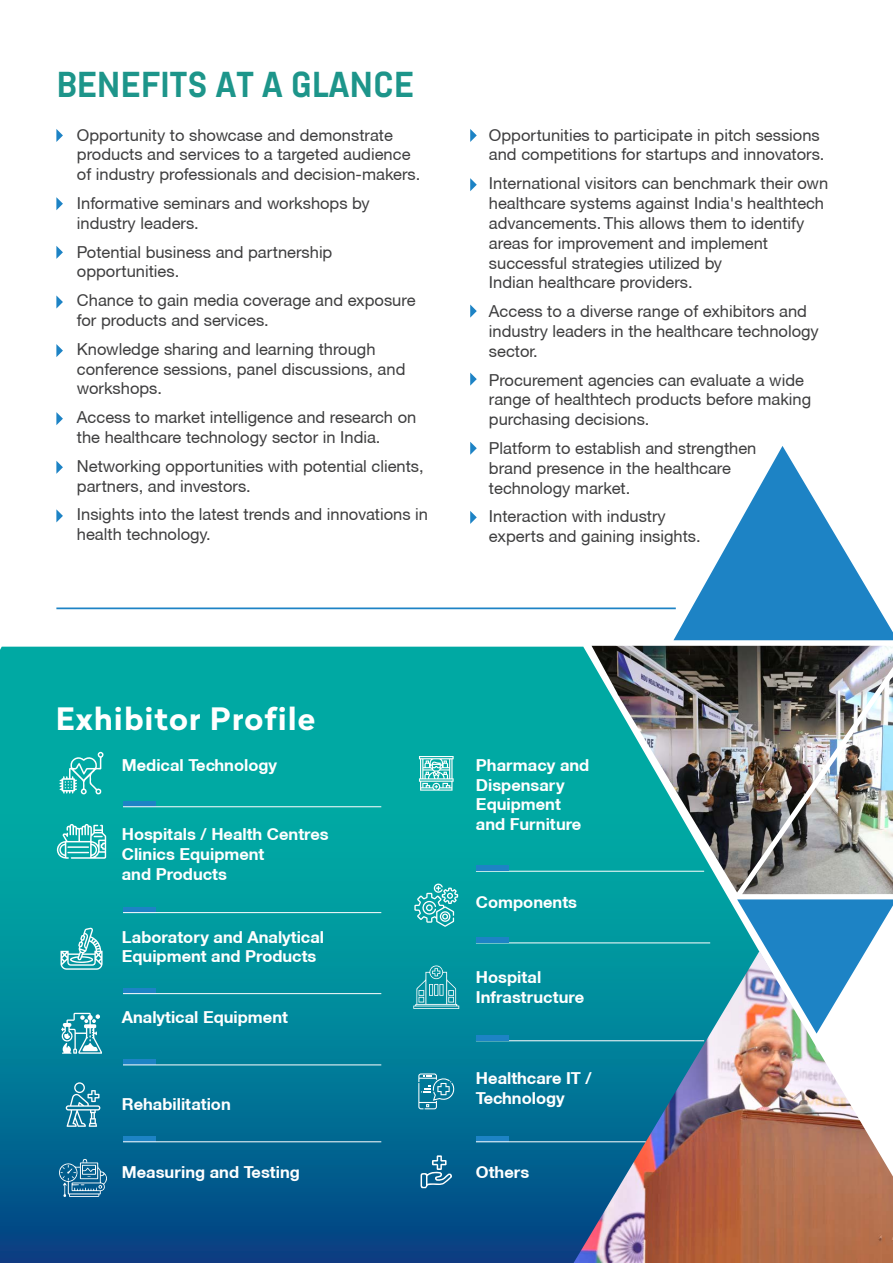
<style>
.page{position:relative;width:893px;height:1263px;background:#fff}
.page>*{position:absolute;margin:0;border:0;box-sizing:border-box;transform-origin:0 0}
.t1{font:700 36px "Abel Pro";color:#1d958a}
.t2{font:700 30.75px "Radikal";letter-spacing:.03em;color:#fff;scale:1.04 1}
.t3{font:16.5px/19.8px "Helvetica Neue CE";color:#3e3e3f}
.t4{font:700 16.5px/19.8px "Helvetica Neue CE";color:#fff}
</style>
<div class="page">
<svg style="left:0;top:647px;width:811px;height:616px;background:#018a9b"></svg>
<img style="left:573px;top:952px;width:320px;height:311px">
<svg style="left:737px;top:899px;width:156px;height:134px"></svg>
<img style="left:592px;top:646px;width:301px;height:246px">
<img style="left:742px;top:676px;width:151px;height:218px">
<svg style="left:673px;top:446px;width:220px;height:194px"></svg>
<hr style="left:56px;top:607px;width:620px;height:2px;background:#1d83c5">
<svg style="left:60px;top:752px;width:44px;height:43px;background:#3abcb7"></svg>
<svg style="left:57px;top:824px;width:49px;height:35px"></svg>
<svg style="left:61px;top:927px;width:42px;height:43px;background:#4eb7bc"></svg>
<svg style="left:61px;top:1013px;width:41px;height:41px"></svg>
<svg style="left:66px;top:1082px;width:34px;height:45px;background:#4397b1"></svg>
<svg style="left:59px;top:1159px;width:49px;height:38px;background:#3a80a6"></svg>
<svg style="left:419px;top:756px;width:35px;height:35px"></svg>
<svg style="left:414px;top:883px;width:44px;height:44px;background:#3eb6b7"></svg>
<svg style="left:413px;top:965px;width:46px;height:44px;background:#34a6b1"></svg>
<svg style="left:418px;top:1073px;width:38px;height:36px"></svg>
<hr style="left:476px;top:871px;width:228px;height:1px;background:#fff">
<hr style="left:476px;top:942px;width:234px;height:1px;background:#fff">
<hr style="left:476px;top:1040px;width:228px;height:1px;background:#fff">
<div style="left:123px;top:801px;width:32px;height:6px;background:#1d83c5"></div>
<div style="left:476px;top:866px;width:32px;height:5px;background:#1d83c5"></div>
<div style="left:476px;top:937px;width:32px;height:6px;background:#1d83c5"></div>
<div style="left:476px;top:1035px;width:32px;height:6px;background:#1d83c5"></div>
<hr style="left:123px;top:806px;width:258px;height:1px;background:#fff">
<div style="left:123px;top:907px;width:32px;height:5px;background:#1d83c5"></div>
<hr style="left:123px;top:912px;width:258px;height:1px;background:#fff">
<div style="left:123px;top:988px;width:32px;height:5px;background:#1d83c5"></div>
<hr style="left:123px;top:993px;width:258px;height:1px;background:#fff">
<div style="left:123px;top:1059px;width:32px;height:6px;background:#1d83c5"></div>
<hr style="left:123px;top:1064px;width:258px;height:1px;background:#fff">
<div style="left:123px;top:1136px;width:32px;height:6px;background:#1d83c5"></div>
<hr style="left:123px;top:1141px;width:258px;height:1px;background:#fff">
<div style="left:476px;top:1136px;width:32px;height:6px;background:#1d83c5"></div>
<hr style="left:476px;top:1141px;width:170px;height:1px;background:#fff">
<svg style="left:56px;top:129px;width:7px;height:13px"></svg>
<svg style="left:470px;top:129px;width:7px;height:13px"></svg>
<svg style="left:470px;top:178px;width:7px;height:13px"></svg>
<svg style="left:470px;top:305px;width:7px;height:13px"></svg>
<svg style="left:470px;top:373px;width:7px;height:13px"></svg>
<svg style="left:470px;top:442px;width:7px;height:13px"></svg>
<svg style="left:470px;top:511px;width:7px;height:13px"></svg>
<svg style="left:56px;top:197px;width:7px;height:13px"></svg>
<svg style="left:56px;top:246px;width:7px;height:13px"></svg>
<svg style="left:56px;top:295px;width:7px;height:14px"></svg>
<svg style="left:56px;top:344px;width:7px;height:13px"></svg>
<svg style="left:56px;top:412px;width:7px;height:13px"></svg>
<svg style="left:56px;top:461px;width:7px;height:13px"></svg>
<svg style="left:56px;top:509px;width:7px;height:13px"></svg>
<svg style="left:421px;top:1155px;width:31px;height:33px"></svg>
<h1 class="t1" style="left:56px;top:59px;width:359px">BENEFITS AT A GLANCE</h1>
<p class="t3" style="left:77px;top:125px;width:345px">Opportunity to showcase and demonstrate products and services to a targeted audience of industry professionals and decision-makers.</p>
<p class="t3" style="left:77px;top:193px;width:294px">Informative seminars and workshops by industry leaders.</p>
<p class="t3" style="left:77px;top:242px;width:257px">Potential business and partnership opportunities.</p>
<p class="t3" style="left:77px;top:291px;width:340px">Chance to gain media coverage and exposure for products and services.</p>
<p class="t3" style="left:77px;top:339px;width:330px">Knowledge sharing and learning through conference sessions, panel discussions, and workshops.</p>
<p class="t3" style="left:77px;top:408px;width:341px">Access to market intelligence and research on the healthcare technology sector in India.</p>
<p class="t3" style="left:77px;top:456px;width:348px">Networking opportunities with potential clients, partners, and investors.</p>
<p class="t3" style="left:77px;top:505px;width:353px">Insights into the latest trends and innovations in health technology.</p>
<p class="t3" style="left:489px;top:125px;width:337px">Opportunities to participate in pitch sessions and competitions for startups and innovators.</p>
<p class="t3" style="left:489px;top:174px;width:341px">International visitors can benchmark their own healthcare systems against India's healthtech advancements. This allows them to identify areas for improvement and implement successful strategies utilized by<br>Indian healthcare providers.</p>
<p class="t3" style="left:489px;top:301px;width:331px">Access to a diverse range of exhibitors and industry leaders in the healthcare technology sector.</p>
<p class="t3" style="left:489px;top:370px;width:324px">Procurement agencies can evaluate a wide range of healthtech products before making purchasing decisions.</p>
<p class="t3" style="left:489px;top:438px;width:269px">Platform to establish and strengthen brand presence in the healthcare technology market.</p>
<p class="t3" style="left:489px;top:507px;width:213px">Interaction with industry experts and gaining insights.</p>
<h2 class="t2" style="left:56px;top:696px;width:251px">Exhibitor Profile</h2>
<p class="t4" style="left:122px;top:755px;width:157px">Medical Technology</p>
<p class="t4" style="left:122px;top:825px;width:208px">Hospitals / Health Centres<br>Clinics Equipment<br>and Products</p>
<p class="t4" style="left:122px;top:927px;width:204px">Laboratory and Analytical<br>Equipment and Products</p>
<p class="t4" style="left:122px;top:1007px;width:168px">Analytical Equipment</p>
<p class="t4" style="left:122px;top:1094px;width:111px">Rehabilitation</p>
<p class="t4" style="left:122px;top:1163px;width:180px">Measuring and Testing</p>
<p class="t4" style="left:476px;top:755px;width:115px">Pharmacy and<br>Dispensary<br>Equipment and Furniture</p>
<p class="t4" style="left:476px;top:892px;width:103px">Components</p>
<p class="t4" style="left:476px;top:968px;width:110px">Hospital<br>Infrastructure</p>
<p class="t4" style="left:476px;top:1068px;width:117px">Healthcare IT /<br>Technology</p>
<p class="t4" style="left:476px;top:1163px;width:55px">Others</p>
</div>
